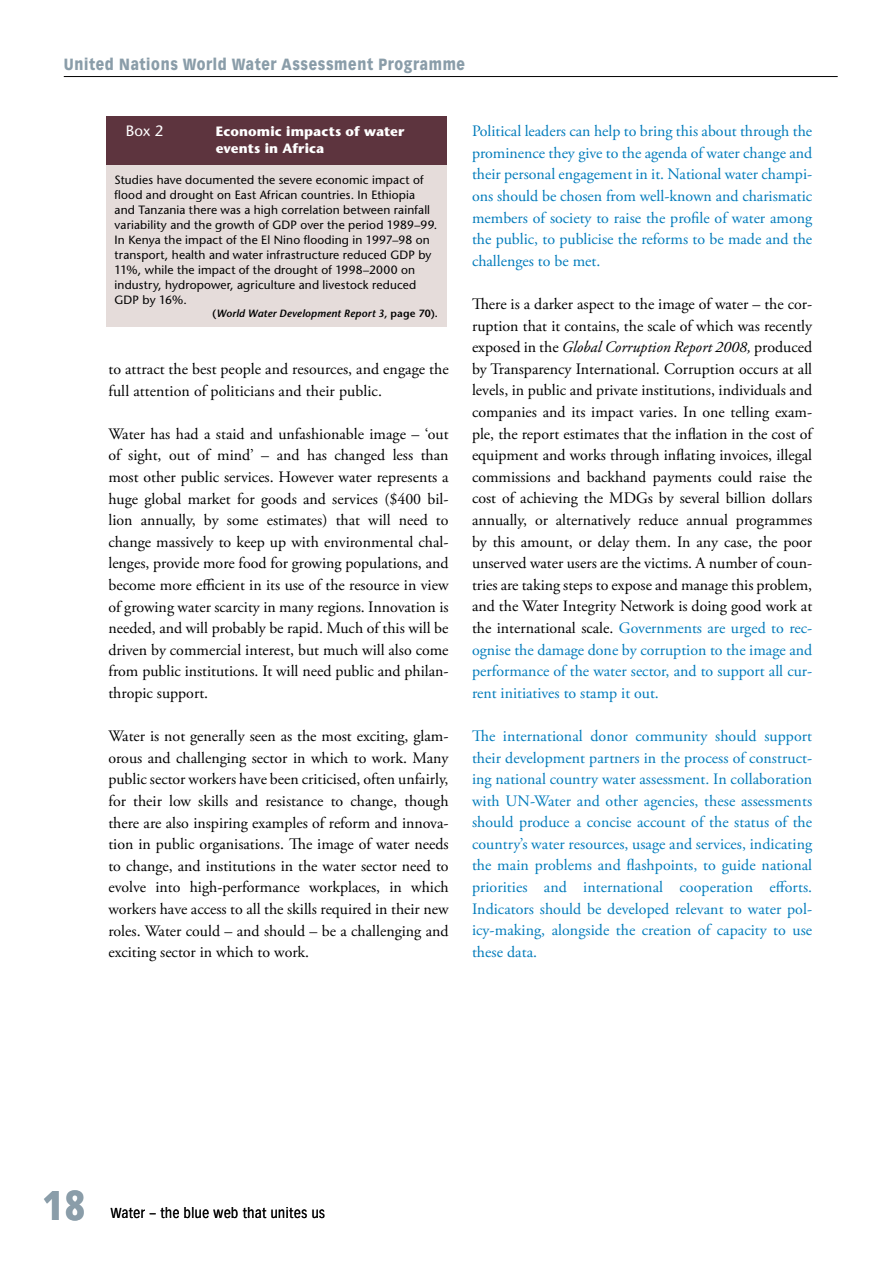
<style>
.page{position:relative;width:893px;height:1263px;background:#fff}
.page>*{position:absolute;margin:0;border:0;box-sizing:border-box;transform-origin:0 0}
.t1{font:900 40.65px "Vectora LT Std";color:#8a9da9;scale:.85 1}
.t2{font:15.9px/21.6px "Adobe Garamond Pro";color:#000;text-align:justify}
.t3{font:15.9px/21.6px "Adobe Garamond Pro";color:#007bbb;text-align:justify}
.t4{font:900 15.9px "Vectora LT Std";letter-spacing:.05em;color:#8a9da9;scale:.85 1}
.t5{font:500 15px "Stone Sans Std";color:#fff}
.t6{font:14.1px "Vectora LT Std";letter-spacing:.05em;color:#000;scale:.85 1}
.t7{font:700 13.5px/16.5px "Stone Sans Std";letter-spacing:.01em;color:#fff}
.t8{font:500 12px/15px "Stone Sans Std";letter-spacing:.01em;color:#000}
.t9{font:italic 600 10.5px "Stone Sans Std";letter-spacing:.015em;color:#000}
.s1{font-style:normal}
.s2{font-style:italic}
.s3{color:#007bbb}
</style>
<div class="page">
<hr style="left:64px;top:76px;width:774px;height:1px;background:#000">
<div style="left:106px;top:141px;width:340px;height:186px;background:#e5dcda"></div>
<div style="left:106px;top:117px;width:340px;height:48px;background:#5d343e"></div>
<p class="t4" style="left:64px;top:55px;width:474px">United Nations World Water Assessment Programme</p>
<p class="t5" style="left:126px;top:122px;width:39px">Box 2</p>
<p class="t7" style="left:216px;top:123px;width:190px">Economic impacts of water events in Africa</p>
<p class="t8" style="left:115px;top:172px;width:324px">Studies have documented the severe economic impact of flood and drought on East African countries. In Ethiopia and Tanzania there was a high correlation between rainfall variability and the growth of GDP over the period 1989–99.<br>In Kenya the impact of the El Nino flooding in 1997–98 on transport, health and water infrastructure reduced GDP by 11%, while the impact of the drought of 1998–2000 on industry, hydropower, agriculture and livestock reduced GDP by 16%.</p>
<p class="t9" style="left:212px;top:307px;width:227px"><span class="s1">(</span>World Water Development Report 3<span class="s1">, page 70).</span></p>
<p class="t2" style="left:108px;top:359px;width:342px">to attract the best people and resources, and engage the full attention of politicians and their public.</p>
<p class="t2" style="left:108px;top:424px;width:342px">Water has had a staid and unfashionable image – ‘out of sight, out of mind’ – and has changed less than most other public services. However water represents a huge global market for goods and services ($400 bil&shy;lion annually, by some estimates) that will need to change massively to keep up with environmental chal&shy;lenges, provide more food for growing populations, and become more efficient in its use of the resource in view of growing water scarcity in many regions. Innovation is needed, and will probably be rapid. Much of this will be driven by commercial interest, but much will also come from public institutions. It will need public and philan&shy;thropic support.</p>
<p class="t2" style="left:108px;top:726px;width:342px">Water is not generally seen as the most exciting, glam&shy;orous and challenging sector in which to work. Many public sector workers have been criticised, often unfairly, for their low skills and resistance to change, though there are also inspiring examples of reform and innova&shy;tion in public organisations. The image of water needs to change, and institutions in the water sector need to evolve into high-performance workplaces, in which workers have access to all the skills required in their new roles. Water could – and should – be a challenging and exciting sector in which to work.</p>
<p class="t3" style="left:472px;top:121px;width:342px">Political leaders can help to bring this about through the prominence they give to the agenda of water change and their personal engagement in it. National water champi&shy;ons should be chosen from well-known and charismatic members of society to raise the profile of water among the public, to publicise the reforms to be made and the challenges to be met.</p>
<p class="t2" style="left:472px;top:294px;width:342px">There is a darker aspect to the image of water – the cor&shy;ruption that it contains, the scale of which was recently exposed in the <span class="s2">Global Corruption Report 2008,</span> produced by Transparency International. Corruption occurs at all levels, in public and private institutions, individuals and companies and its impact varies. In one telling exam&shy;ple, the report estimates that the inflation in the cost of equipment and works through inflating invoices, illegal commissions and backhand payments could raise the cost of achieving the MDGs by several billion dollars annually, or alternatively reduce annual programmes by this amount, or delay them. In any case, the poor unserved water users are the victims. A number of coun&shy;tries are taking steps to expose and manage this problem, and the Water Integrity Network is doing good work at the international scale. <span class="s3">Governments are urged to rec&shy;ognise the damage done by corruption to the image and performance of the water sector, and to support all cur&shy;rent initiatives to stamp it out.</span></p>
<p class="t3" style="left:472px;top:726px;width:342px">The international donor community should support their development partners in the process of construct&shy;ing national country water assessment. In collaboration with UN-Water and other agencies, these assessments should produce a concise account of the status of the country’s water resources, usage and services, indicating the main problems and flashpoints, to guide national priorities and international cooperation efforts.<br>Indicators should be developed relevant to water pol&shy;icy-making, alongside the creation of capacity to use these data.</p>
<h1 class="t1" style="left:43px;top:1180px;width:52px">18</h1>
<p class="t6" style="left:111px;top:1205px;width:254px">Water – the blue web that unites us</p>
</div>
